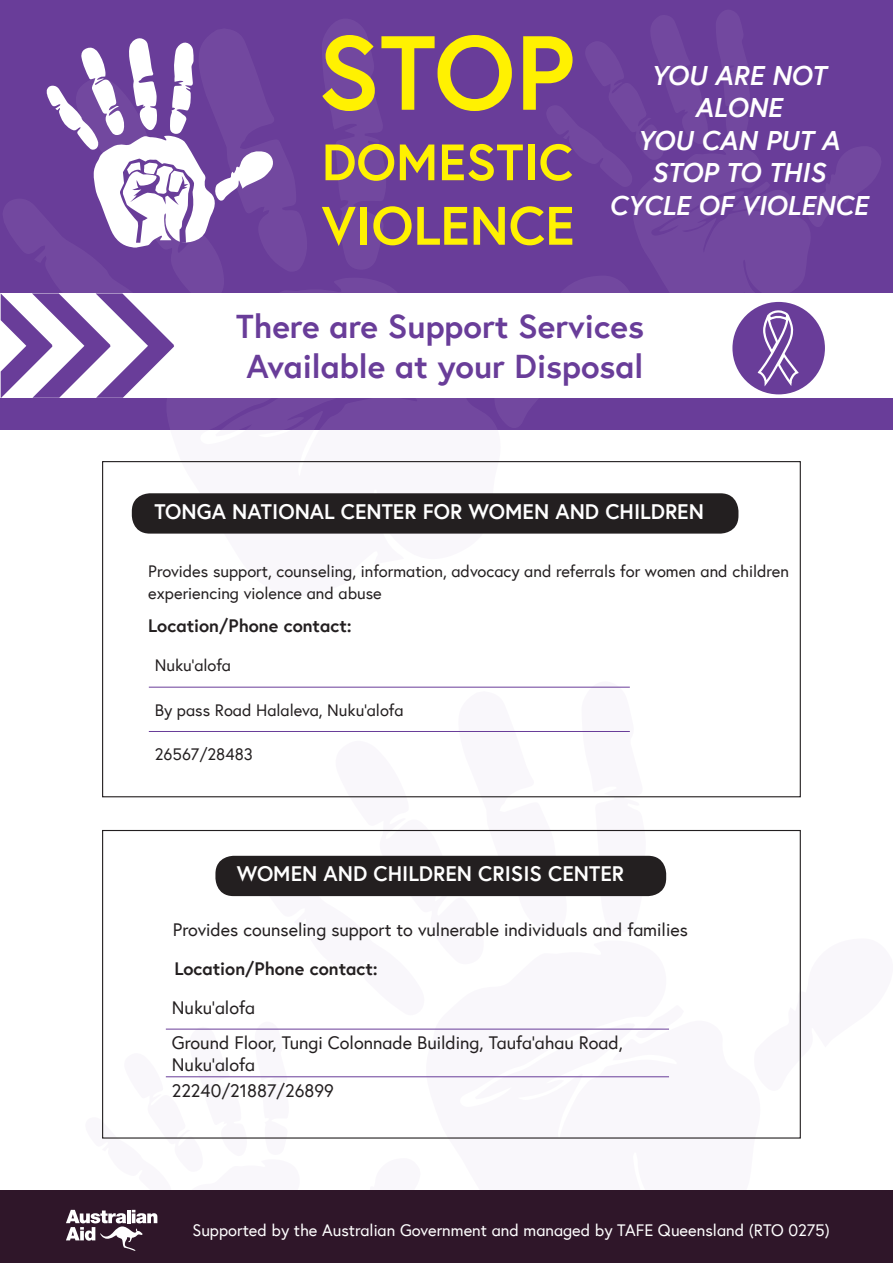
<style>
.page{position:relative;width:893px;height:1263px;background:#fff}
.page>*{position:absolute;margin:0;border:0;box-sizing:border-box;transform-origin:0 0}
.t1{font:700 105px "Europa";color:#fff101}
.t2{font:700 54px "Europa";color:#fff101}
.t3{font:700 51px "Europa";color:#fff101}
.t4{font:700 33px/39.6px "Europa";color:#693d99;text-align:center}
.t5{font:italic 700 27px/32.4px "Europa";color:#fff;text-align:center}
.t6{font:700 21px "Europa";color:#fff}
.t7{font:18px/21.6px "Europa";color:#231f20}
.t8{font:700 18px "Europa";color:#231f20}
.t9{font:16.5px/21.6px "Europa";color:#231f20}
.t10{font:16.5px "Europa";color:#fff}
</style>
<div class="page">
<div style="left:0;top:0;width:893px;height:430px;background:#693d99"></div>
<svg style="left:425px;top:1028px;width:336px;height:163px"></svg>
<svg style="left:752px;top:1028px;width:9px;height:63px"></svg>
<svg style="left:262px;top:797px;width:308px;height:100px"></svg>
<svg style="left:581px;top:686px;width:67px;height:211px"></svg>
<svg style="left:635px;top:1028px;width:49px;height:10px"></svg>
<svg style="left:167px;top:278px;width:330px;height:152px;fill:#72489f"></svg>
<svg style="left:322px;top:19px;width:64px;height:250px"></svg>
<div style="left:0;top:293px;width:893px;height:105px;background:#fff"></div>
<div style="left:0;top:1191px;width:893px;height:72px;background:#2f1629"></div>
<svg style="left:66px;top:1028px;width:355px;height:223px"></svg>
<svg style="left:1px;top:29px;width:309px;height:369px"></svg>
<svg style="left:493px;top:10px;width:388px;height:418px"></svg>
<div style="left:132px;top:493px;width:606px;height:41px;background:#231f20;border-radius:18px"></div>
<hr style="left:149px;top:687px;width:481px;height:1px;background:#693d99">
<hr style="left:149px;top:731px;width:481px;height:1px;background:#693d99">
<div style="left:215px;top:856px;width:451px;height:40px;background:#231f20;border-radius:18px"></div>
<hr style="left:166px;top:1029px;width:503px;height:1px;background:#693d99">
<hr style="left:166px;top:1076px;width:503px;height:1px;background:#693d99">
<h1 class="t1" style="left:317px;top:1px;width:259px">STOP</h1>
<h3 class="t3" style="left:322px;top:128px;width:253px">DOMESTIC</h3>
<h2 class="t2" style="left:322px;top:189px;width:254px">VIOLENCE</h2>
<h3 class="t5" style="left:609px;top:58px;width:260px">YOU ARE NOT<br>ALONE<br>YOU CAN PUT A<br>STOP TO THIS<br>CYCLE OF VIOLENCE</h3>
<h3 class="t4" style="left:236px;top:306px;width:409px">There are Support Services<br>Available at your Disposal</h3>
<p class="t6" style="left:154px;top:497px;width:551px">TONGA NATIONAL CENTER FOR WOMEN AND CHILDREN</p>
<p class="t9" style="left:148px;top:560px;width:642px">Provides support, counseling, information, advocacy and referrals for women and children experiencing violence and abuse</p>
<p class="t8" style="left:148px;top:614px;width:205px">Location/Phone contact:</p>
<p class="t9" style="left:155px;top:654px;width:78px">Nuku’alofa</p>
<p class="t9" style="left:155px;top:699px;width:250px">By pass Road Halaleva, Nuku’alofa</p>
<p class="t9" style="left:155px;top:743px;width:99px">26567/28483</p>
<p class="t6" style="left:237px;top:859px;width:389px">WOMEN AND CHILDREN CRISIS CENTER</p>
<p class="t7" style="left:173px;top:918px;width:517px">Provides counseling support to vulnerable individuals and families</p>
<p class="t8" style="left:174px;top:956px;width:205px">Location/Phone contact:</p>
<p class="t7" style="left:172px;top:996px;width:85px">Nuku’alofa</p>
<p class="t7" style="left:172px;top:1032px;width:452px">Ground Floor, Tungi Colonnade Building, Taufa’ahau Road,<br>Nuku’alofa</p>
<p class="t7" style="left:172px;top:1079px;width:164px">22240/21887/26899</p>
<p class="t10" style="left:192px;top:1219px;width:639px">Supported by the Australian Government and managed by TAFE Queensland (RTO 0275)</p>
</div>
